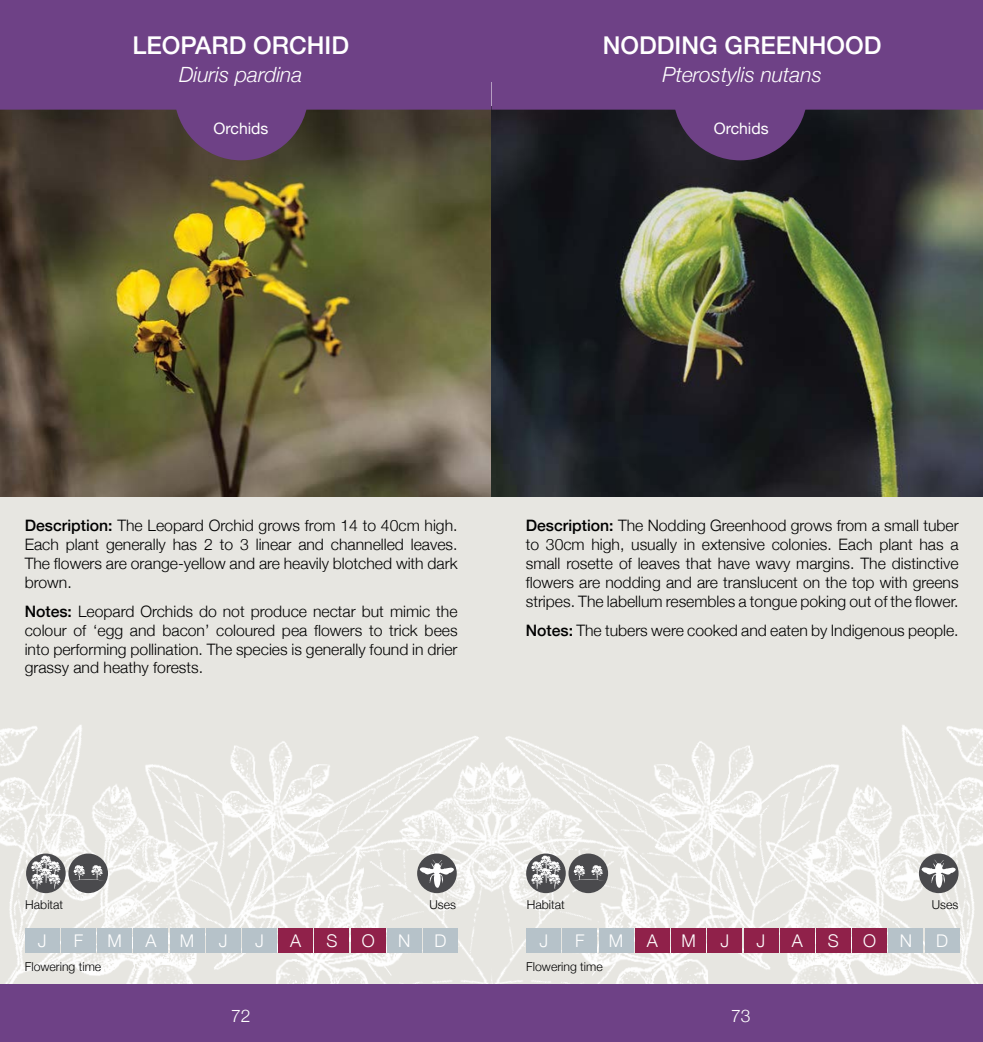
<style>
.page{position:relative;width:983px;height:1042px;background:#fff}
.page>*{position:absolute;margin:0;border:0;box-sizing:border-box;transform-origin:0 0}
.t1{font:500 24.5px "Helvetica Neue";color:#fff}
.t2{font:italic 300 21px "Helvetica Neue";color:#fff}
.t3{font:300 17.5px "Helvetica Neue";color:#fff}
.t4{font:300 15.75px/18.9px "Helvetica Neue";color:#000;text-align:justify}
.t5{font:15.75px "Helvetica Neue";color:#fff}
.t6{font:300 12.25px "Helvetica Neue";color:#000}
.s1{font-weight:500}
</style>
<div class="page">
<div style="left:491px;top:0;width:491px;height:1042px;background:#e7e6e1"></div>
<div style="left:0;top:0;width:491px;height:1042px;background:#e7e6e1"></div>
<img style="left:924px;top:916px;width:54px;height:68px">
<img style="left:505px;top:736px;width:283px;height:234px">
<img style="left:789px;top:768px;width:165px;height:160px">
<img style="left:682px;top:868px;width:68px;height:116px">
<img style="left:642px;top:736px;width:124px;height:132px">
<img style="left:778px;top:891px;width:138px;height:93px">
<img style="left:898px;top:725px;width:84px;height:191px">
<img style="left:484px;top:747px;width:198px;height:237px">
<img style="left:5px;top:916px;width:53px;height:68px">
<img style="left:194px;top:736px;width:290px;height:248px">
<img style="left:28px;top:768px;width:165px;height:160px">
<img style="left:232px;top:861px;width:194px;height:123px">
<img style="left:216px;top:736px;width:124px;height:132px">
<img style="left:66px;top:891px;width:138px;height:93px">
<img style="left:0;top:725px;width:84px;height:191px">
<img style="left:0;top:110px;width:491px;height:386px">
<div style="left:0;top:0;width:491px;height:110px;background:#6e4186"></div>
<div style="left:174px;top:26px;width:134px;height:134px;background:#6e4186;border-radius:50%"></div>
<div style="left:25px;top:928px;width:34px;height:24px;background:#b6c2c9"></div>
<div style="left:61px;top:928px;width:34px;height:24px;background:#b6c2c9"></div>
<div style="left:98px;top:928px;width:34px;height:24px;background:#b6c2c9"></div>
<div style="left:134px;top:928px;width:34px;height:24px;background:#b6c2c9"></div>
<div style="left:170px;top:928px;width:34px;height:24px;background:#b6c2c9"></div>
<div style="left:206px;top:928px;width:34px;height:24px;background:#b6c2c9"></div>
<div style="left:242px;top:928px;width:34px;height:24px;background:#b6c2c9"></div>
<div style="left:279px;top:928px;width:34px;height:24px;background:#90214a"></div>
<div style="left:315px;top:928px;width:34px;height:24px;background:#90214a"></div>
<div style="left:351px;top:928px;width:34px;height:24px;background:#90214a"></div>
<div style="left:387px;top:928px;width:34px;height:24px;background:#b6c2c9"></div>
<div style="left:423px;top:928px;width:34px;height:24px;background:#b6c2c9"></div>
<div style="left:0;top:984px;width:491px;height:58px;background:#6e4186"></div>
<div style="left:417px;top:853px;width:39px;height:40px;background:#4a4a4d;border-radius:50%"></div>
<svg style="left:419px;top:859px;width:35px;height:29px"></svg>
<svg style="left:26px;top:853px;width:40px;height:40px"></svg>
<svg style="left:31px;top:855px;width:29px;height:33px"></svg>
<div style="left:68px;top:853px;width:40px;height:40px;background:#4a4a4d;border-radius:50%"></div>
<svg style="left:73px;top:865px;width:30px;height:16px"></svg>
<img style="left:491px;top:110px;width:491px;height:386px">
<div style="left:491px;top:0;width:491px;height:110px;background:#6e4186"></div>
<div style="left:673px;top:26px;width:134px;height:134px;background:#6e4186;border-radius:50%"></div>
<div style="left:488px;top:984px;width:494px;height:58px;background:#6e4186"></div>
<div style="left:526px;top:928px;width:34px;height:24px;background:#b6c2c9"></div>
<div style="left:563px;top:928px;width:33px;height:24px;background:#b6c2c9"></div>
<div style="left:599px;top:928px;width:34px;height:24px;background:#b6c2c9"></div>
<div style="left:635px;top:928px;width:34px;height:24px;background:#90214a"></div>
<div style="left:671px;top:928px;width:34px;height:24px;background:#90214a"></div>
<div style="left:707px;top:928px;width:34px;height:24px;background:#90214a"></div>
<div style="left:743px;top:928px;width:34px;height:24px;background:#90214a"></div>
<div style="left:780px;top:928px;width:34px;height:24px;background:#90214a"></div>
<div style="left:816px;top:928px;width:34px;height:24px;background:#90214a"></div>
<div style="left:852px;top:928px;width:34px;height:24px;background:#90214a"></div>
<div style="left:888px;top:928px;width:34px;height:24px;background:#b6c2c9"></div>
<div style="left:924px;top:928px;width:34px;height:24px;background:#b6c2c9"></div>
<svg style="left:918px;top:853px;width:40px;height:40px"></svg>
<svg style="left:921px;top:859px;width:34px;height:29px"></svg>
<div style="left:526px;top:853px;width:39px;height:40px;background:#4a4a4d;border-radius:50%"></div>
<svg style="left:531px;top:855px;width:29px;height:33px"></svg>
<div style="left:568px;top:853px;width:40px;height:40px;background:#4a4a4d;border-radius:50%"></div>
<svg style="left:573px;top:865px;width:30px;height:16px"></svg>
<h1 class="t1" style="left:132px;top:26px;width:218px">LEOPARD ORCHID</h1>
<h2 class="t2" style="left:179px;top:58px;width:125px">Diuris pardina</h2>
<p class="t5" style="left:213px;top:117px;width:56px">Orchids</p>
<h1 class="t1" style="left:602px;top:26px;width:280px">NODDING GREENHOOD</h1>
<h2 class="t2" style="left:662px;top:58px;width:161px">Pterostylis nutans</h2>
<p class="t5" style="left:713px;top:117px;width:56px">Orchids</p>
<p class="t4" style="left:25px;top:515px;width:434px"><span class="s1">Description:</span> The Leopard Orchid grows from 14 to 40cm high.<br>Each plant generally has 2 to 3 linear and channelled leaves.<br>The flowers are orange-yellow and are heavily blotched with dark brown.</p>
<p class="t4" style="left:25px;top:600px;width:434px"><span class="s1">Notes:</span> Leopard Orchids do not produce nectar but mimic the colour of ‘egg and bacon’ coloured pea flowers to trick bees into performing pollination. The species is generally found in drier grassy and heathy forests.</p>
<p class="t4" style="left:525px;top:515px;width:434px"><span class="s1">Description:</span> The Nodding Greenhood grows from a small tuber to 30cm high, usually in extensive colonies. Each plant has a small rosette of leaves that have wavy margins. The distinctive flowers are nodding and are translucent on the top with greens stripes. The labellum resembles a tongue poking out of the flower.</p>
<p class="t4" style="left:525px;top:619px;width:434px"><span class="s1">Notes:</span> The tubers were cooked and eaten by Indigenous people.</p>
<p class="t6" style="left:25px;top:895px;width:39px">Habitat</p>
<p class="t6" style="left:429px;top:895px;width:28px">Uses</p>
<p class="t6" style="left:526px;top:895px;width:39px">Habitat</p>
<p class="t6" style="left:931px;top:895px;width:28px">Uses</p>
<p class="t3" style="left:38px;top:926px;width:10px">J</p>
<p class="t3" style="left:74px;top:926px;width:11px">F</p>
<p class="t3" style="left:107px;top:926px;width:16px">M</p>
<p class="t3" style="left:145px;top:926px;width:13px">A</p>
<p class="t3" style="left:180px;top:926px;width:16px">M</p>
<p class="t3" style="left:219px;top:926px;width:10px">J</p>
<p class="t3" style="left:255px;top:926px;width:10px">J</p>
<p class="t3" style="left:290px;top:926px;width:13px">A</p>
<p class="t3" style="left:326px;top:926px;width:13px">S</p>
<p class="t3" style="left:361px;top:926px;width:14px">O</p>
<p class="t3" style="left:398px;top:926px;width:14px">N</p>
<p class="t3" style="left:434px;top:926px;width:13px">D</p>
<p class="t3" style="left:539px;top:926px;width:10px">J</p>
<p class="t3" style="left:575px;top:926px;width:11px">F</p>
<p class="t3" style="left:608px;top:926px;width:16px">M</p>
<p class="t3" style="left:646px;top:926px;width:13px">A</p>
<p class="t3" style="left:681px;top:926px;width:16px">M</p>
<p class="t3" style="left:720px;top:926px;width:10px">J</p>
<p class="t3" style="left:756px;top:926px;width:10px">J</p>
<p class="t3" style="left:791px;top:926px;width:13px">A</p>
<p class="t3" style="left:827px;top:926px;width:13px">S</p>
<p class="t3" style="left:862px;top:926px;width:14px">O</p>
<p class="t3" style="left:899px;top:926px;width:14px">N</p>
<p class="t3" style="left:935px;top:926px;width:13px">D</p>
<p class="t6" style="left:25px;top:957px;width:78px">Flowering time</p>
<p class="t6" style="left:526px;top:957px;width:78px">Flowering time</p>
<p class="t3" style="left:231px;top:1001px;width:21px">72</p>
<p class="t3" style="left:731px;top:1001px;width:21px">73</p>
<p class="t3" style="left:733px;top:1001px;width:21px">73</p>
</div>
